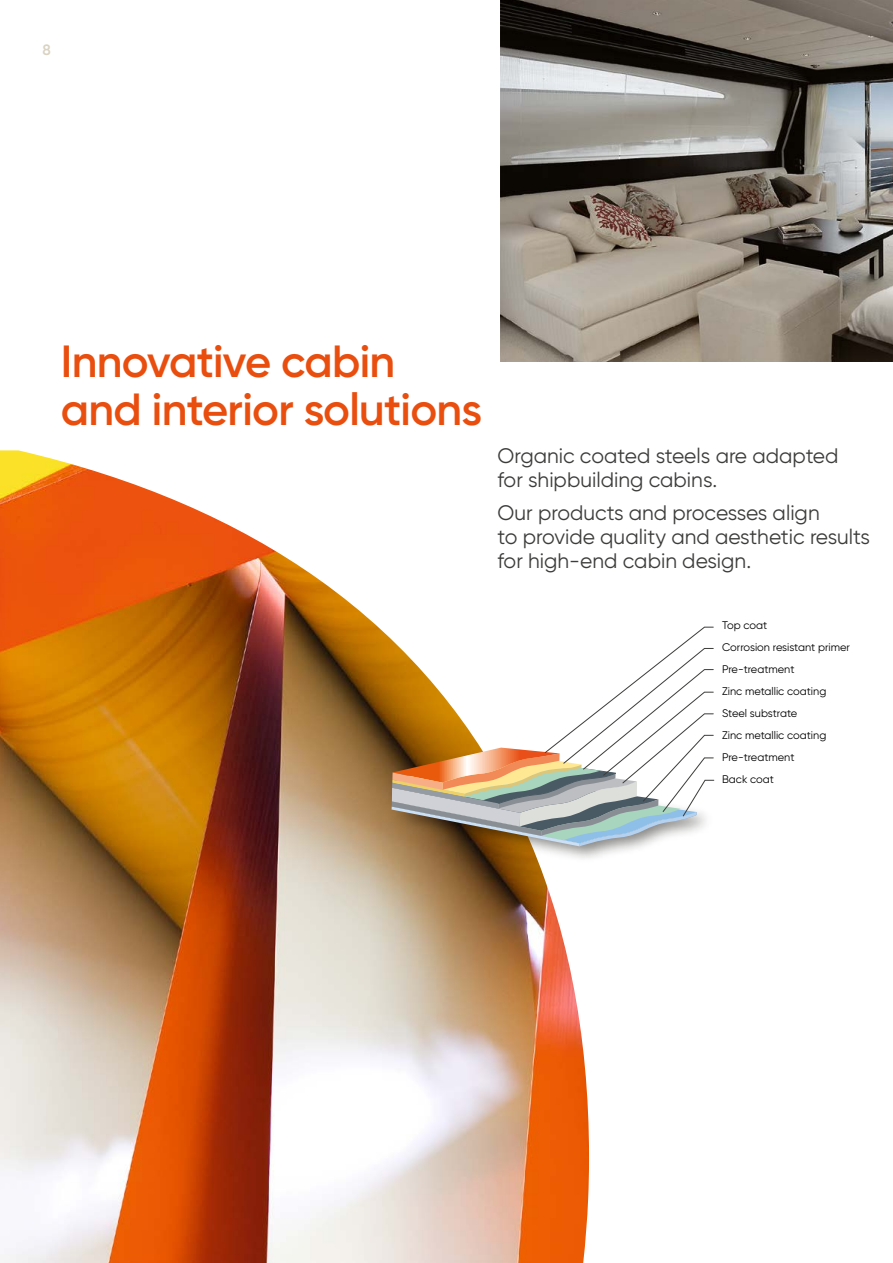
<style>
.page{position:relative;width:893px;height:1263px;background:#fff}
.page>*{position:absolute;margin:0;border:0;box-sizing:border-box;transform-origin:0 0}
.t1{font:600 45px/48px "Gilro";letter-spacing:-.015em;color:#e94e0e}
.t2{font:21px/24px "Gilro";color:#3c3c3b}
.t3{font:600 15px "Gilro";color:#dad3c2}
.t4{font:10.95px/22px "Gilro";color:#000}
</style>
<div class="page">
<img style="left:500px;top:0;width:393px;height:361px">
<img style="left:0;top:450px;width:589px;height:813px">
<img style="left:383px;top:780px;width:260px;height:88px">
<svg style="left:391px;top:626px;width:324px;height:220px"></svg>
<p class="t3" style="left:43px;top:40px;width:10px">8</p>
<h1 class="t1" style="left:61px;top:337px;width:423px">Innovative cabin and interior solutions</h1>
<p class="t2" style="left:497px;top:444px;width:343px">Organic coated steels are adapted for shipbuilding cabins.</p>
<p class="t2" style="left:497px;top:500px;width:374px">Our products and processes align<br>to provide quality and aesthetic results for high-end cabin design.</p>
<p class="t4" style="left:722px;top:614px;width:129px">Top coat<br>Corrosion resistant primer<br>Pre-treatment<br>Zinc metallic coating<br>Steel substrate<br>Zinc metallic coating<br>Pre-treatment<br>Back coat</p>
</div>
